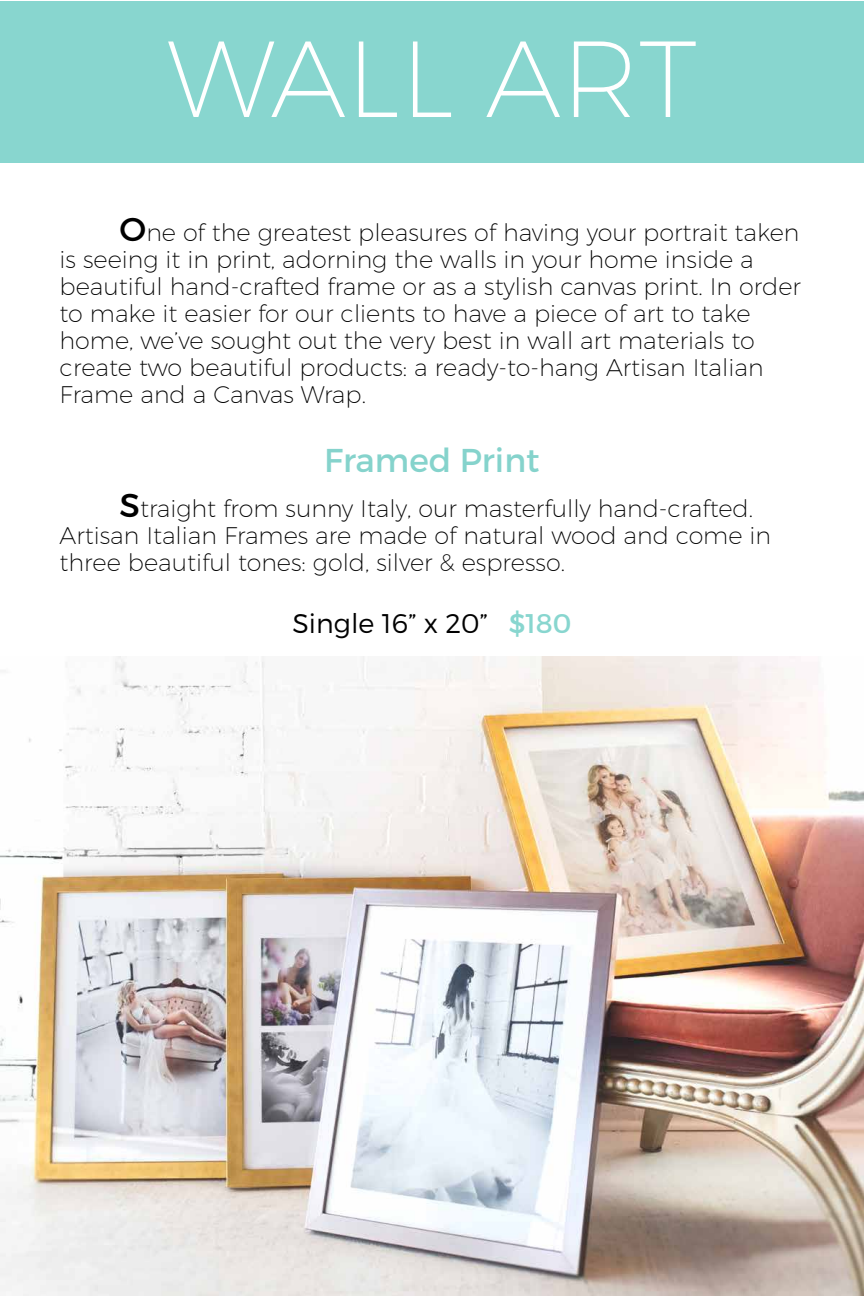
<style>
.page{position:relative;width:864px;height:1296px;background:#fff}
.page>*{position:absolute;margin:0;border:0;box-sizing:border-box;transform-origin:0 0}
.t1{font:200 108px "Montserrat";color:#fff}
.t2{font:33px "Montserrat";color:#85d3cc}
.t3{font:300 27px "Montserrat";color:#000}
.t4{font:200 24px/27px "Montserrat";color:#000}
.s1{font-weight:400;font-size:33px}
.s2{font-weight:400;color:#88d6cf}
</style>
<div class="page">
<img style="left:0;top:657px;width:864px;height:639px">
<div style="left:0;top:1px;width:864px;height:162px;background:#88d6cf"></div>
<h1 class="t1" style="left:167px;top:13px;width:531px">WALL ART</h1>
<p class="t4" style="left:60px;top:219px;width:743px;text-indent:60px"><span class="s1">O</span>ne of the greatest pleasures of having your portrait taken is seeing it in print, adorning the walls in your home inside a beautiful hand-crafted frame or as a stylish canvas print. In order to make it easier for our clients to have a piece of art to take home, we’ve sought out the very best in wall art materials to create two beautiful products: a ready-to-hang Artisan Italian Frame and a Canvas Wrap.</p>
<h2 class="t2" style="left:324px;top:440px;width:217px">Framed Print</h2>
<p class="t4" style="left:60px;top:495px;width:713px;text-indent:60px"><span class="s1">S</span>traight from sunny Italy, our masterfully hand-crafted.<br>Artisan Italian Frames are made of natural wood and come in three beautiful tones: gold, silver &amp; espresso.</p>
<p class="t3" style="left:292px;top:607px;width:281px">Single 16” x 20” <span class="s2">$180</span></p>
</div>
